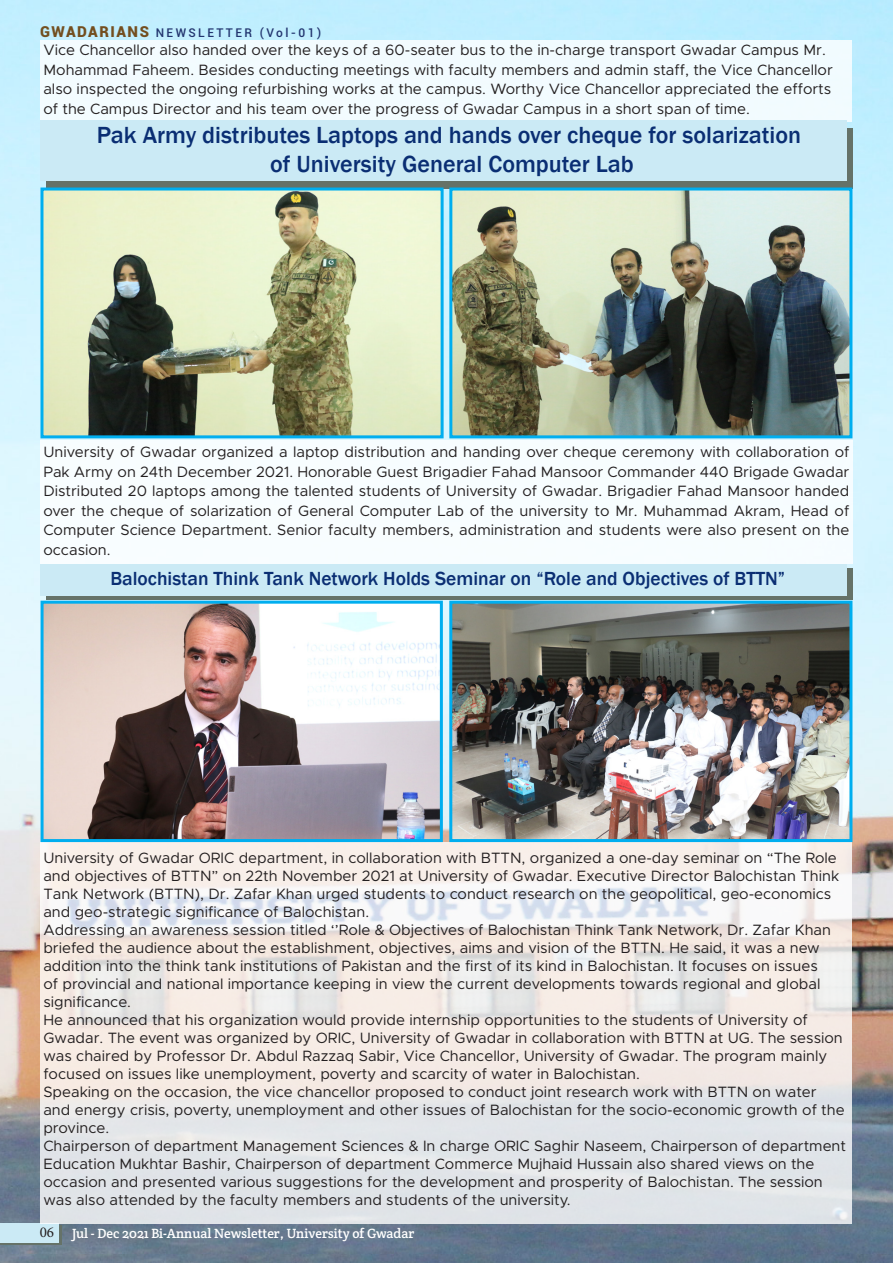
<style>
.page{position:relative;width:893px;height:1263px;background:#fff}
.page>*{position:absolute;margin:0;border:0;box-sizing:border-box;transform-origin:0 0}
.t1{font:500 24px "Franklin Gothic";color:#0a2e73}
.t2{font:500 19.5px "Franklin Gothic";color:#0a2e73}
.t3{font:15px/18px "Metropolis";color:#231f20}
.t4{font:15px "Minion Pro";color:#231f20}
.t5{font:13.5px "Crete Round";color:#fff}
.t6{font:500 12px "Roboto";letter-spacing:.2em;color:#22356f}
.s1{font-weight:900;font-size:15px;color:#734e1f}
</style>
<div class="page">
<img style="left:0;top:0;width:893px;height:1263px">
<svg style="left:0;top:1225px;width:61px;height:19px"></svg>
<div style="left:0;top:1223px;width:59px;height:19px;background:#cbeaf5"></div>
<svg style="left:40px;top:842px;width:812px;height:381px;fill:#f1eae8"></svg>
<div style="left:40px;top:40px;width:812px;height:82px;background:#f2fbff"></div>
<div style="left:40px;top:440px;width:812px;height:123px;background:#f7fdff"></div>
<div style="left:46px;top:128px;width:806px;height:60px;background:#657268"></div>
<div style="left:40px;top:120px;width:807px;height:61px;background:#cbeaf5"></div>
<img style="left:44px;top:192px;width:396px;height:242px">
<div style="left:40px;top:188px;width:404px;height:250px;border:3px solid #00aeef"></div>
<img style="left:453px;top:192px;width:395px;height:242px">
<div style="left:449px;top:188px;width:403px;height:250px;border:3px solid #00aeef"></div>
<div style="left:46px;top:568px;width:806px;height:31px;background:linear-gradient(to right,#657268,#657268)"></div>
<div style="left:40px;top:564px;width:807px;height:31px;background:#cbeaf5"></div>
<img style="left:45px;top:605px;width:394px;height:233px">
<div style="left:41px;top:601px;width:402px;height:241px;border:3px solid #00aeef"></div>
<img style="left:453px;top:605px;width:395px;height:233px">
<div style="left:449px;top:601px;width:403px;height:241px;border:3px solid #00aeef"></div>
<p class="t6" style="left:40px;top:24px;width:282px"><span class="s1">GWADARIANS</span> NEWSLETTER (Vol-01)</p>
<p class="t3" style="left:43px;top:40px;width:791px;line-height:19.5px">Vice Chancellor also handed over the keys of a 60-seater bus to the in-charge transport Gwadar Campus Mr.<br>Mohammad Faheem. Besides conducting meetings with faculty members and admin staff, the Vice Chancellor also inspected the ongoing refurbishing works at the campus. Worthy Vice Chancellor appreciated the efforts of the Campus Director and his team over the progress of Gwadar Campus in a short span of time.</p>
<p class="t1" style="left:97px;top:120px;width:706px">Pak Army distributes Laptops and hands over cheque for solarization</p>
<p class="t1" style="left:270px;top:149px;width:365px">of University General Computer Lab</p>
<p class="t3" style="left:43px;top:442px;width:807px;line-height:19.5px;text-align:justify">University of Gwadar organized a laptop distribution and handing over cheque ceremony with collaboration of Pak Army on 24th December 2021. Honorable Guest Brigadier Fahad Mansoor Commander 440 Brigade Gwadar Distributed 20 laptops among the talented students of University of Gwadar. Brigadier Fahad Mansoor handed over the cheque of solarization of General Computer Lab of the university to Mr. Muhammad Akram, Head of Computer Science Department. Senior faculty members, administration and students were also present on the occasion.</p>
<p class="t2" style="left:110px;top:567px;width:676px">Balochistan Think Tank Network Holds Seminar on “Role and Objectives of BTTN”</p>
<p class="t3" style="left:43px;top:849px;width:804px">University of Gwadar ORIC department, in collaboration with BTTN, organized a one-day seminar on “The Role and objectives of BTTN” on 22th November 2021 at University of Gwadar. Executive Director Balochistan Think Tank Network (BTTN), Dr. Zafar Khan urged students to conduct research on the geopolitical, geo-economics and geo-strategic significance of Balochistan.<br>Addressing an awareness session titled ‘’Role &amp; Objectives of Balochistan Think Tank Network, Dr. Zafar Khan briefed the audience about the establishment, objectives, aims and vision of the BTTN. He said, it was a new addition into the think tank institutions of Pakistan and the first of its kind in Balochistan. It focuses on issues<br>of provincial and national importance keeping in view the current developments towards regional and global significance.<br>He announced that his organization would provide internship opportunities to the students of University of Gwadar. The event was organized by ORIC, University of Gwadar in collaboration with BTTN at UG. The session was chaired by Professor Dr. Abdul Razzaq Sabir, Vice Chancellor, University of Gwadar. The program mainly focused on issues like unemployment, poverty and scarcity of water in Balochistan.<br>Speaking on the occasion, the vice chancellor proposed to conduct joint research work with BTTN on water and energy crisis, poverty, unemployment and other issues of Balochistan for the socio-economic growth of the province.<br>Chairperson of department Management Sciences &amp; In charge ORIC Saghir Naseem, Chairperson of department Education Mukhtar Bashir, Chairperson of department Commerce Mujhaid Hussain also shared views on the occasion and presented various suggestions for the development and prosperity of Balochistan. The session was also attended by the faculty members and students of the university.</p>
<p class="t4" style="left:40px;top:1222px;width:16px">06</p>
<p class="t5" style="left:72px;top:1225px;width:344px">Jul - Dec 2021 Bi-Annual Newsletter, University of Gwadar</p>
</div>
